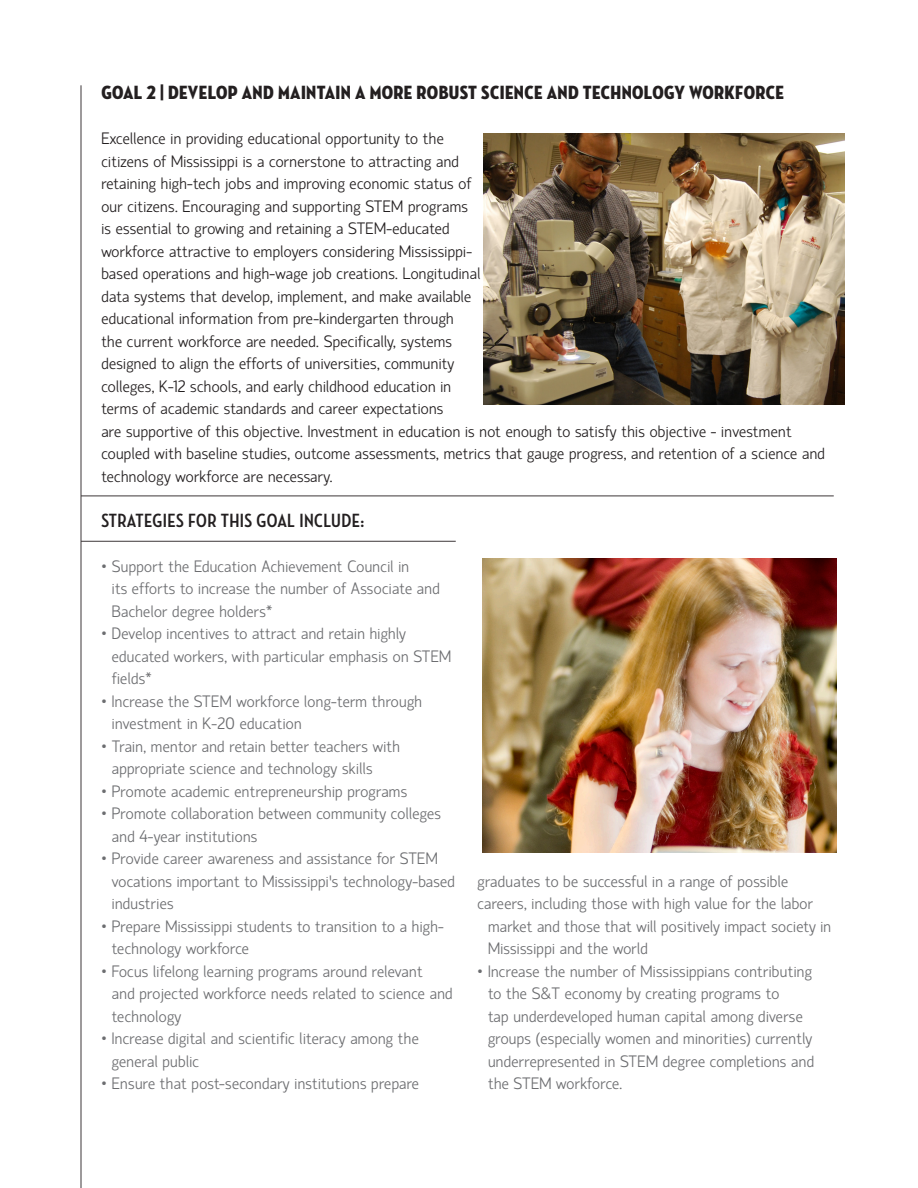
<style>
.page{position:relative;width:918px;height:1188px;background:#fff}
.page>*{position:absolute;margin:0;border:0;box-sizing:border-box;transform-origin:0 0}
.t1{font:19.5px "Neutraface Condensed Titling";letter-spacing:.02em;color:#231f20}
.t2{font:700 19.5px "Neutraface Condensed";letter-spacing:.02em;color:#231f20}
.t3{font:300 16.5px/22.5px "Hattori Hanzo";letter-spacing:.02em;color:#6c6d70}
.t4{font:300 16.5px/22.5px "Hattori Hanzo";letter-spacing:.02em;color:#231f20}
</style>
<div class="page">
<img style="left:484px;top:133px;width:361px;height:272px">
<img style="left:482px;top:558px;width:354px;height:295px">
<hr style="left:81px;top:541px;width:375px;height:1px;background:#3d3738">
<hr style="left:81px;top:85px;width:1px;height:1103px;background:#3d3738">
<hr style="left:81px;top:496px;width:753px;height:1px;background:#3d3738">
<p class="t1" style="left:101px;top:81px;width:684px">GOAL 2 | DEVELOP AND MAINTAIN A MORE ROBUST SCIENCE AND TECHNOLOGY WORKFORCE</p>
<p class="t4" style="left:101px;top:127px;width:725px">Excellence in providing educational opportunity to the<br>citizens of Mississippi is a cornerstone to attracting and<br>retaining high-tech jobs and improving economic status of<br>our citizens. Encouraging and supporting STEM programs<br>is essential to growing and retaining a STEM-educated<br>workforce attractive to employers considering Mississippi-<br>based operations and high-wage job creations. Longitudinal<br>data systems that develop, implement, and make available<br>educational information from pre-kindergarten through<br>the current workforce are needed. Specifically, systems<br>designed to align the efforts of universities, community<br>colleges, K-12 schools, and early childhood education in<br>terms of academic standards and career expectations<br>are supportive of this objective. Investment in education is not enough to satisfy this objective - investment coupled with baseline studies, outcome assessments, metrics that gauge progress, and retention of a science and technology workforce are necessary.</p>
<p class="t2" style="left:101px;top:509px;width:264px">STRATEGIES FOR THIS GOAL INCLUDE:</p>
<p class="t3" style="left:112px;top:555px;width:329px;text-indent:-10px">• Support the Education Achievement Council in<br>its efforts to increase the number of Associate and<br>Bachelor degree holders*</p>
<p class="t3" style="left:112px;top:622px;width:341px;text-indent:-10px">• Develop incentives to attract and retain highly educated workers, with particular emphasis on STEM fields*</p>
<p class="t3" style="left:112px;top:690px;width:312px;text-indent:-10px">• Increase the STEM workforce long-term through investment in K-20 education</p>
<p class="t3" style="left:112px;top:735px;width:290px;text-indent:-10px">• Train, mentor and retain better teachers with appropriate science and technology skills</p>
<p class="t3" style="left:101px;top:780px;width:308px">• Promote academic entrepreneurship programs</p>
<p class="t3" style="left:112px;top:802px;width:331px;text-indent:-10px">• Promote collaboration between community colleges and 4-year institutions</p>
<p class="t3" style="left:112px;top:847px;width:345px;text-indent:-10px">• Provide career awareness and assistance for STEM vocations important to Mississippi’s technology-based industries</p>
<p class="t3" style="left:112px;top:915px;width:333px;text-indent:-10px">• Prepare Mississippi students to transition to a high&shy;technology workforce</p>
<p class="t3" style="left:112px;top:960px;width:342px;text-indent:-10px">• Focus lifelong learning programs around relevant<br>and projected workforce needs related to science and technology</p>
<p class="t3" style="left:112px;top:1027px;width:308px;text-indent:-10px">• Increase digital and scientific literacy among the general public</p>
<p class="t3" style="left:101px;top:1072px;width:319px">• Ensure that post-secondary institutions prepare</p>
<p class="t3" style="left:478px;top:870px;width:312px">graduates to be successful in a range of possible</p>
<p class="t3" style="left:478px;top:892px;width:337px">careers, including those with high value for the labor</p>
<p class="t3" style="left:488px;top:915px;width:345px">market and those that will positively impact society in</p>
<p class="t3" style="left:488px;top:937px;width:161px">Mississippi and the world</p>
<p class="t3" style="left:478px;top:960px;width:336px">• Increase the number of Mississippians contributing</p>
<p class="t3" style="left:488px;top:982px;width:293px">to the S&amp;T economy by creating programs to</p>
<p class="t3" style="left:488px;top:1005px;width:328px">tap underdeveloped human capital among diverse groups (especially women and minorities) currently underrepresented in STEM degree completions and the STEM workforce.</p>
</div>
